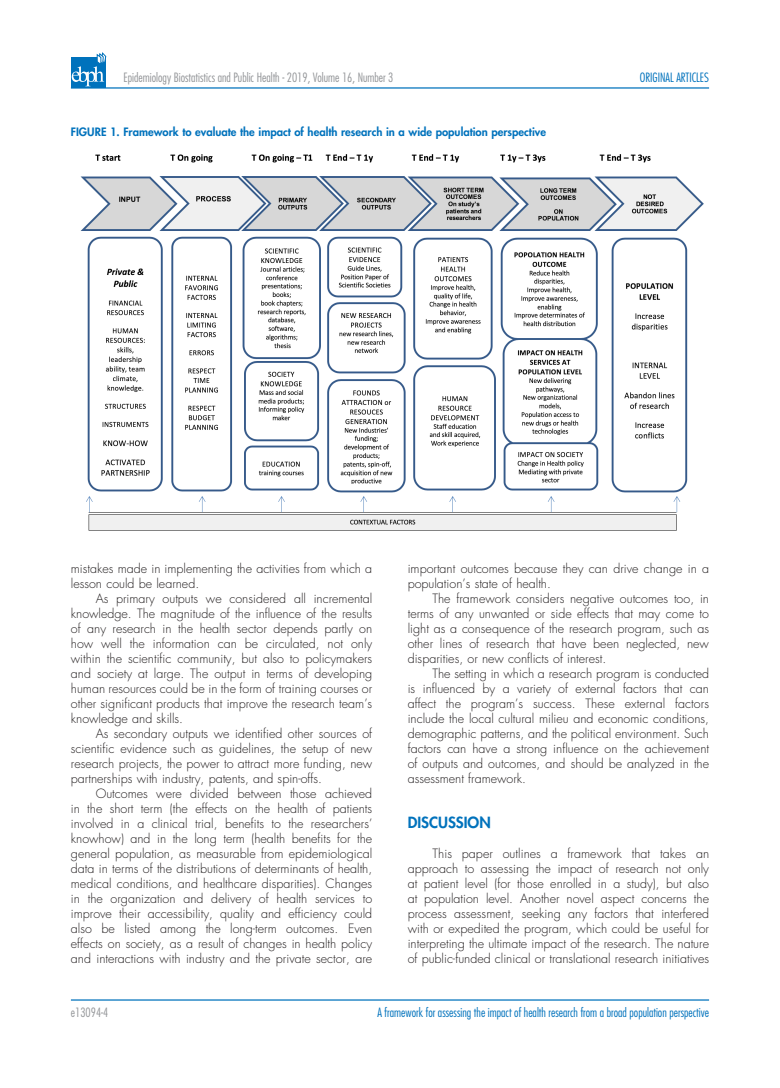
<style>
.page{position:relative;width:780px;height:1088px;background:#fff}
.page>*{position:absolute;margin:0;border:0;box-sizing:border-box;transform-origin:0 0}
.Titoli_Sezioni{font:800 15px "Futura Std";color:#0072bc}
.Testo_Ariticolo{font:300 12.5px/15px "Futura Std";color:#231f20;text-align:justify}
.t1{font:300 condensed 12.5px "Futura Std";color:#0072bc}
.t2{font:300 condensed 12.5px "Futura Std";color:#939598}
.Titoli_Tabelle{font:800 11.25px "Futura Std";color:#0072bc}
</style>
<div class="page">
<hr style="left:71px;top:87px;width:638px;height:2px;background:#0072bc">
<hr style="left:71px;top:999px;width:638px;height:1px;background:#0072bc">
<svg style="left:71px;top:57px;width:35px;height:30px"></svg>
<svg style="left:72px;top:53px;width:34px;height:33px"></svg>
<img style="left:80px;top:154px;width:624px;height:377px">
<p class="t2" style="left:124px;top:69px;width:271px">Epidemiology Biostatistics and Public Health - 2019, Volume 16, Number 3</p>
<p class="t1" style="left:639px;top:69px;width:71px">ORIGINAL ARTICLES</p>
<p class="Titoli_Tabelle" style="left:71px;top:125px;width:476px">FIGURE 1. Framework to evaluate the impact of health research in a wide population perspective</p>
<p class="Testo_Ariticolo" style="left:71px;top:562px;width:303px">mistakes made in implementing the activities from which a lesson could be learned.</p>
<p class="Testo_Ariticolo" style="left:71px;top:592px;width:303px;text-indent:25px">As primary outputs we considered all incremental knowledge. The magnitude of the influence of the results of any research in the health sector depends partly on how well the information can be circulated, not only within the scientific community, but also to policymakers and society at large. The output in terms of developing human resources could be in the form of training courses or other significant products that improve the research team’s knowledge and skills.</p>
<p class="Testo_Ariticolo" style="left:71px;top:727px;width:303px;text-indent:25px">As secondary outputs we identified other sources of scientific evidence such as guidelines, the setup of new research projects, the power to attract more funding, new partnerships with industry, patents, and spin-offs.</p>
<p class="Testo_Ariticolo" style="left:71px;top:787px;width:303px;text-indent:25px">Outcomes were divided between those achieved in the short term (the effects on the health of patients involved in a clinical trial, benefits to the researchers’ knowhow) and in the long term (health benefits for the general population, as measurable from epidemiological data in terms of the distributions of determinants of health, medical conditions, and healthcare disparities). Changes in the organization and delivery of health services to improve their accessibility, quality and efficiency could also be listed among the long-term outcomes. Even effects on society, as a result of changes in health policy and interactions with industry and the private sector, are</p>
<p class="Testo_Ariticolo" style="left:407px;top:562px;width:303px">important outcomes because they can drive change in a population’s state of health.</p>
<p class="Testo_Ariticolo" style="left:407px;top:592px;width:303px;text-indent:25px">The framework considers negative outcomes too, in terms of any unwanted or side effects that may come to light as a consequence of the research program, such as other lines of research that have been neglected, new disparities, or new conflicts of interest.</p>
<p class="Testo_Ariticolo" style="left:407px;top:667px;width:303px;text-indent:25px">The setting in which a research program is conducted is influenced by a variety of external factors that can affect the program’s success. These external factors include the local cultural milieu and economic conditions, demographic patterns, and the political environment. Such factors can have a strong influence on the achievement of outputs and outcomes, and should be analyzed in the assessment framework.</p>
<p class="Titoli_Sezioni" style="left:407px;top:813px;width:85px">DISCUSSION</p>
<p class="Testo_Ariticolo" style="left:407px;top:847px;width:303px;text-indent:25px">This paper outlines a framework that takes an approach to assessing the impact of research not only at patient level (for those enrolled in a study), but also at population level. Another novel aspect concerns the process assessment, seeking any factors that interfered with or expedited the program, which could be useful for interpreting the ultimate impact of the research. The nature of public-funded clinical or translational research initiatives</p>
<p class="t2" style="left:71px;top:1005px;width:39px">e13094-4</p>
<p class="t1" style="left:377px;top:1005px;width:333px">A framework for assessing the impact of health research from a broad population perspective</p>
</div>
